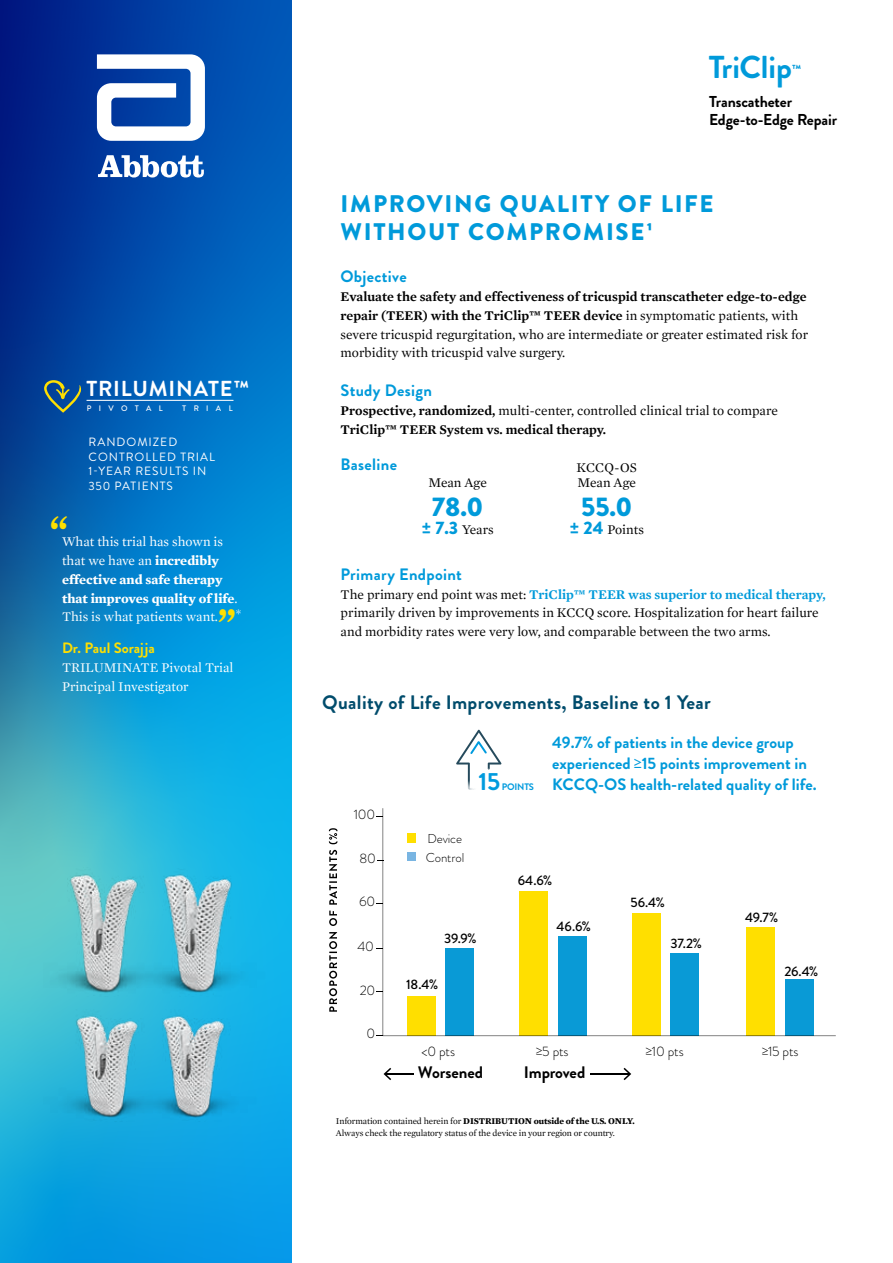
<style>
.page{position:relative;width:893px;height:1263px;background:#fff}
.page>*{position:absolute;margin:0;border:0;box-sizing:border-box;transform-origin:0 0}
.t1{font:700 36.45px "Mercury Text G1";color:#ffdf00}
.t2{font:700 31.65px "Brandon Grotesque";letter-spacing:-.005em;color:#009ada}
.t3{font:900 27px "Brandon Grotesque";color:#009ada}
.t4{font:700 24.9px "Brandon Grotesque";color:#009bde}
.t5{font:900 24px/28.5px "Brandon Grotesque";letter-spacing:.07em;color:#009ada}
.t6{font:700 21.6px "Brandon Grotesque";letter-spacing:.035em;color:#fff}
.t7{font:700 19.5px "Brandon Grotesque";letter-spacing:.02em;color:#004c6c}
.t8{font:700 16.65px "Brandon Grotesque";letter-spacing:-.01em;color:#000}
.t9{font:700 16.5px/21px "Brandon Grotesque";color:#009ada}
.t10{font:700 16.5px "Brandon Grotesque";letter-spacing:.02em;color:#009ada}
.t11{font:700 15.75px/18.8px "Brandon Grotesque";letter-spacing:-.01em;color:#000}
.t12{font:700 15px "Brandon Grotesque";color:#ffdf00}
.t13{font:500 13.65px "Brandon Grotesque";letter-spacing:-.02em;color:#000}
.t14{font:300 13.65px "Brandon Grotesque";letter-spacing:-.015em;color:#000}
.t15{font:13.5px/18.8px "Mercury Text G1";color:#000}
.t16{font:13.5px/18.8px "Mercury Text G1";color:#fff}
.t17{font:600 13.5px/18.8px "Mercury Text G1";color:#000}
.t18{font:700 13.05px "Brandon Grotesque";color:#009ada}
.t19{font:13.05px "Mercury Text G1";color:#fff}
.t20{font:300 12.9px "Brandon Grotesque";letter-spacing:-.01em;color:#000}
.t21{font:12px/14.7px "Brandon Grotesque";letter-spacing:.08em;color:#fff}
.t22{font:700 9.45px "Brandon Grotesque";letter-spacing:-.02em;color:#009bde}
.t23{font:9px/12px "Mercury Text G1";letter-spacing:-.01em;color:#000}
.t24{font:500 7.95px "Brandon Text";letter-spacing:.925em;color:#fff}
.s1{font-weight:700}
.s2{font-weight:600}
.s3{font-weight:400}
.s4{font-family:"Brandon Grotesque";font-weight:900;font-size:18px;color:#009ada}
.s5{font-weight:600;color:#009ada}
</style>
<div class="page">
<svg style="left:0;top:0;width:292px;height:1263px;background:#0b79c1"></svg>
<img style="left:43px;top:842px;width:223px;height:179px">
<img style="left:43px;top:967px;width:215px;height:179px">
<hr style="left:87px;top:400px;width:146px;height:1px;background:#fff">
<svg style="left:44px;top:380px;width:37px;height:33px"></svg>
<svg style="left:97px;top:54px;width:108px;height:87px"></svg>
<svg style="left:98px;top:155px;width:106px;height:23px"></svg>
<svg style="left:456px;top:730px;width:46px;height:60px"></svg>
<svg style="left:469px;top:738px;width:19px;height:18px"></svg>
<svg style="left:329px;top:828px;width:9px;height:184px"></svg>
<svg style="left:383px;top:808px;width:453px;height:228px"></svg>
<div style="left:407px;top:852px;width:9px;height:9px;background:#79b5e2"></div>
<div style="left:408px;top:833px;width:8px;height:9px;background:#ffdf00"></div>
<hr style="left:590px;top:1073px;width:40px;height:2px;background:#000">
<svg style="left:624px;top:1068px;width:7px;height:12px"></svg>
<hr style="left:385px;top:1073px;width:29px;height:2px;background:#000">
<svg style="left:384px;top:1068px;width:7px;height:12px"></svg>
<h3 class="t6" style="left:86px;top:373px;width:164px">TRILUMINATE™</h3>
<p class="t24" style="left:87px;top:403px;width:77px">PIVOTAL</p>
<p class="t24" style="left:182px;top:403px;width:52px">TRIAL</p>
<h1 class="t1" style="left:50px;top:506px;width:19px">“</h1>
<p class="t21" style="left:89px;top:435px;width:128px">RANDOMIZED<br>CONTROLLED TRIAL<br>1-YEAR RESULTS IN<br>350 PATIENTS</p>
<p class="t16" style="left:62px;top:532px;width:177px">What this trial has shown is that we have an <span class="s1">incredibly effective and safe therapy that improves quality of life</span>.<br>This is what patients want.</p>
<h1 class="t1" style="left:218px;top:599px;width:19px">”</h1>
<p class="t19" style="left:236px;top:606px;width:7px">*</p>
<p class="t12" style="left:62px;top:637px;width:94px">Dr. Paul Sorajja</p>
<p class="t16" style="left:62px;top:658px;width:173px">TRILUMINATE Pivotal Trial<br>Principal Investigator</p>
<h2 class="t2" style="left:709px;top:45px;width:84px">TriClip</h2>
<p class="t18" style="left:792px;top:61px;width:11px">™</p>
<p class="t11" style="left:709px;top:92px;width:129px">Transcatheter<br>Edge-to-Edge Repair</p>
<h3 class="t5" style="left:341px;top:189px;width:374px">IMPROVING QUALITY OF LIFE<br>WITHOUT COMPROMISE1</h3>
<p class="t10" style="left:341px;top:265px;width:68px">Objective</p>
<p class="t15" style="left:341px;top:287px;width:469px"><span class="s2">Evaluate the safety and effectiveness of tricuspid transcatheter edge-to-edge repair (TEER) with the TriClip™ TEER device</span> in symptomatic patients, with severe tricuspid regurgitation, who are intermediate or greater estimated risk for morbidity with tricuspid valve surgery.</p>
<p class="t10" style="left:341px;top:379px;width:93px">Study Design</p>
<p class="t17" style="left:341px;top:401px;width:439px">Prospective, randomized, <span class="s3">multi-center, controlled clinical trial to compare<br></span>TriClip™ TEER System vs. medical therapy.</p>
<p class="t10" style="left:341px;top:452px;width:58px">Baseline</p>
<p class="t15" style="left:429px;top:473px;width:60px">Mean Age</p>
<h3 class="t3" style="left:432px;top:487px;width:53px">78.0</h3>
<p class="t15" style="left:422px;top:520px;width:74px"><span class="s4">± 7.3</span> Years</p>
<p class="t15" style="left:577px;top:460px;width:62px;line-height:15px">KCCQ-OS<br>Mean Age</p>
<h3 class="t3" style="left:581px;top:487px;width:53px">55.0</h3>
<p class="t15" style="left:570px;top:520px;width:76px"><span class="s4">± 24</span> Points</p>
<p class="t10" style="left:341px;top:563px;width:123px">Primary Endpoint</p>
<p class="t15" style="left:341px;top:585px;width:486px">The primary end point was met: <span class="s5">TriClip™ TEER was superior to medical therapy, </span>primarily driven by improvements in KCCQ score. Hospitalization for heart failure and morbidity rates were very low, and comparable between the two arms.</p>
<h3 class="t7" style="left:322px;top:688px;width:390px">Quality of Life Improvements, Baseline to 1 Year</h3>
<p class="t9" style="left:552px;top:732px;width:266px">49.7% of patients in the device group experienced <span class="s3">≥</span>15 points improvement in<br>KCCQ-OS health-related quality of life.</p>
<h3 class="t4" style="left:479px;top:764px;width:23px">15</h3>
<p class="t22" style="left:502px;top:780px;width:34px">POINTS</p>
<p class="t14" style="left:354px;top:805px;width:23px">100</p>
<p class="t14" style="left:360px;top:849px;width:18px">80</p>
<p class="t14" style="left:359px;top:892px;width:18px">60</p>
<p class="t14" style="left:358px;top:937px;width:18px">40</p>
<p class="t14" style="left:360px;top:981px;width:17px">20</p>
<p class="t14" style="left:367px;top:1024px;width:10px">0</p>
<p class="t20" style="left:427px;top:829px;width:36px">Device</p>
<p class="t20" style="left:426px;top:848px;width:40px">Control</p>
<p class="t13" style="left:444px;top:929px;width:34px">39.9%</p>
<p class="t13" style="left:406px;top:975px;width:34px">18.4%</p>
<p class="t13" style="left:518px;top:871px;width:36px">64.6%</p>
<p class="t13" style="left:557px;top:917px;width:36px">46.6%</p>
<p class="t13" style="left:631px;top:893px;width:36px">56.4%</p>
<p class="t13" style="left:671px;top:934px;width:33px">37.2%</p>
<p class="t14" style="left:422px;top:1042px;width:35px">&lt;0 pts</p>
<p class="t14" style="left:536px;top:1042px;width:34px">≥5 pts</p>
<p class="t14" style="left:646px;top:1042px;width:39px">≥10 pts</p>
<p class="t8" style="left:418px;top:1060px;width:67px">Worsened</p>
<p class="t8" style="left:524px;top:1060px;width:63px">Improved</p>
<p class="t23" style="left:336px;top:1115px;width:300px">Information contained herein for <span class="s1">DISTRIBUTION outside of the U.S. ONLY.<br></span>Always check the regulatory status of the device in your region or country.</p>
<p class="t13" style="left:745px;top:908px;width:35px">49.7%</p>
<p class="t13" style="left:784px;top:962px;width:35px">26.4%</p>
<p class="t14" style="left:762px;top:1042px;width:38px">≥15 pts</p>
</div>
